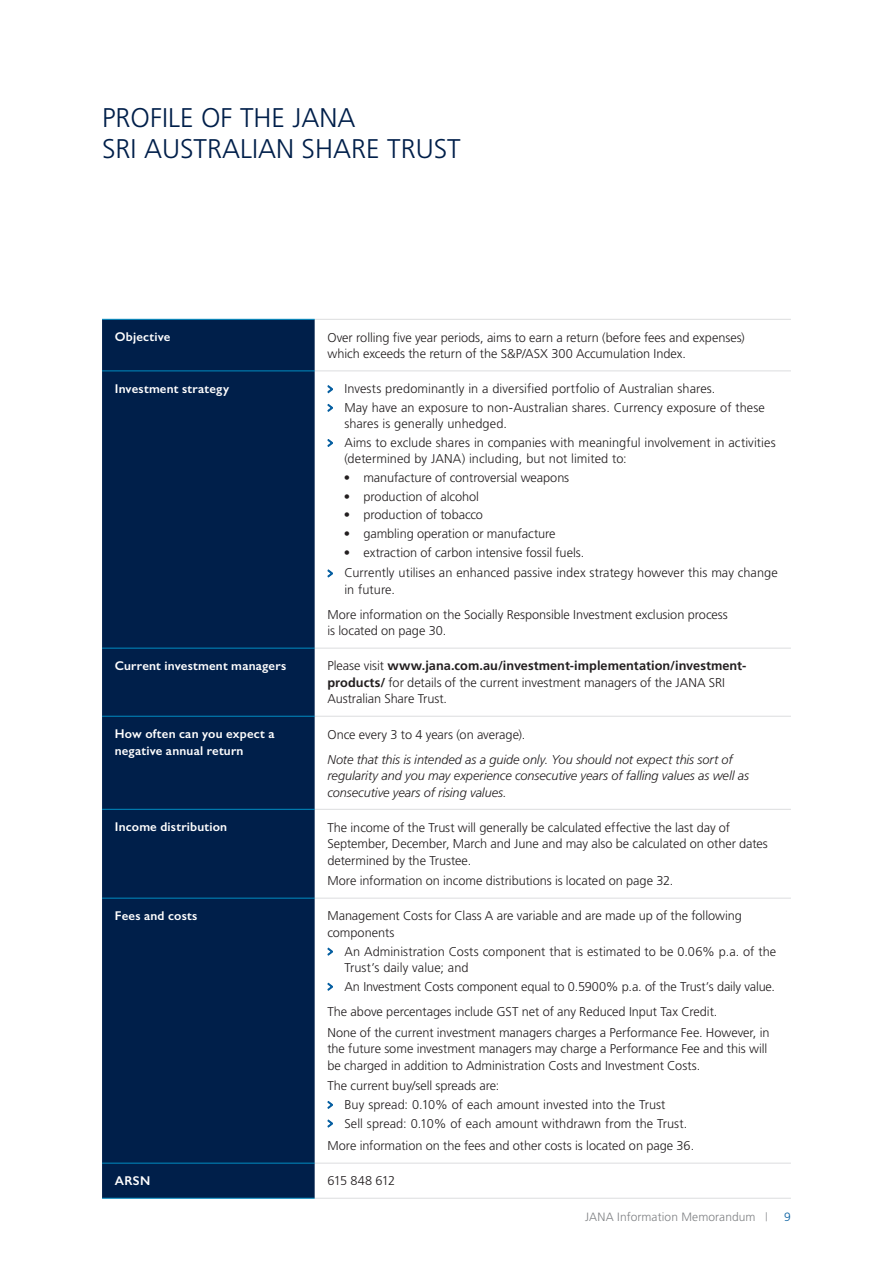
<style>
.page{position:relative;width:893px;height:1263px;background:#fff}
.page>*{position:absolute;margin:0;border:0;box-sizing:border-box;transform-origin:0 0}
.t1{font:300 27px/31.5px "Frutiger LT Pro";color:#001f4a}
.t2{font:300 12.75px/16.5px "Frutiger LT Pro";letter-spacing:-.005em;color:#231f20}
.t3{font:italic 300 12.75px/16.5px "Frutiger";letter-spacing:-.005em;color:#231f20}
.t4{font:600 12.75px/16.5px "Gill Sans";letter-spacing:.015em;color:#fff}
.t5{font:300 12.75px "Frutiger LT Pro";letter-spacing:-.06em;color:#231f20}
.t6{font:300 12px "Frutiger LT Pro";letter-spacing:.005em;color:#808285}
.t7{font:300 12px "Frutiger LT Pro";color:#065fa1}
.s1{font-family:"Hoefler Text";font-weight:900;font-size:15.3px;color:#065fa1}
.s2{font-weight:700}
.s3{font-size:9px}
</style>
<div class="page">
<div style="left:102px;top:320px;width:213px;height:878px;background:#001f4a"></div>
<hr style="left:315px;top:319px;width:476px;height:1px;background:#dcdddf">
<hr style="left:315px;top:370px;width:476px;height:1px;background:#dcdddf">
<hr style="left:315px;top:648px;width:476px;height:1px;background:#dcdddf">
<hr style="left:315px;top:716px;width:476px;height:1px;background:#dcdddf">
<hr style="left:315px;top:809px;width:476px;height:1px;background:#dcdddf">
<hr style="left:315px;top:898px;width:476px;height:1px;background:#dcdddf">
<hr style="left:315px;top:1163px;width:476px;height:1px;background:#dcdddf">
<hr style="left:315px;top:1198px;width:476px;height:1px;background:#dcdddf">
<hr style="left:102px;top:319px;width:213px;height:1px;background:#008cc2">
<hr style="left:102px;top:370px;width:213px;height:1px;background:#008cc2">
<hr style="left:102px;top:648px;width:213px;height:1px;background:#008cc2">
<hr style="left:102px;top:716px;width:213px;height:1px;background:#008cc2">
<hr style="left:102px;top:809px;width:213px;height:1px;background:#008cc2">
<hr style="left:102px;top:898px;width:213px;height:1px;background:#008cc2">
<hr style="left:102px;top:1163px;width:213px;height:1px;background:#008cc2">
<hr style="left:102px;top:1198px;width:213px;height:1px;background:#008cc2">
<svg style="left:328px;top:385px;width:5px;height:8px"></svg>
<svg style="left:328px;top:404px;width:5px;height:8px"></svg>
<svg style="left:328px;top:439px;width:5px;height:8px"></svg>
<svg style="left:328px;top:570px;width:5px;height:7px"></svg>
<svg style="left:328px;top:948px;width:5px;height:7px"></svg>
<svg style="left:328px;top:983px;width:5px;height:7px"></svg>
<svg style="left:328px;top:1101px;width:5px;height:8px"></svg>
<svg style="left:328px;top:1120px;width:5px;height:7px"></svg>
<h1 class="t1" style="left:102px;top:102px;width:360px">PROFILE OF THE JANA<br>SRI AUSTRALIAN SHARE TRUST</h1>
<p class="t4" style="left:115px;top:329px;width:57px">Objective</p>
<p class="t2" style="left:327px;top:329px;width:419px">Over rolling five year periods, aims to earn a return (before fees and expenses) which exceeds the return of the S&amp;P/ASX 300 Accumulation Index.</p>
<p class="t4" style="left:115px;top:380px;width:116px">Investment strategy</p>
<p class="t2" style="left:327px;top:380px;width:439px;line-height:18.6px"><span class="s1">&gt;</span> Invests predominantly in a diversified portfolio of Australian shares.<br><span class="s1">&gt;</span> May have an exposure to non-Australian shares. Currency exposure of these</p>
<p class="t2" style="left:327px;top:415px;width:450px;line-height:18.6px;text-indent:17px">shares is generally unhedged.<br><span class="s1">&gt;</span> Aims to exclude shares in companies with meaningful involvement in activities</p>
<p class="t2" style="left:344px;top:451px;width:284px">(determined by JANA) including, but not limited to:</p>
<p class="t2" style="left:344px;top:469px;width:227px">• manufacture of controversial weapons</p>
<p class="t2" style="left:344px;top:488px;width:137px">• production of alcohol</p>
<p class="t2" style="left:344px;top:507px;width:141px">• production of tobacco</p>
<p class="t2" style="left:344px;top:525px;width:213px">• gambling operation or manufacture</p>
<p class="t2" style="left:327px;top:542px;width:452px;line-height:20.7px;text-indent:16px">• extraction of carbon intensive fossil fuels.<br><span class="s1">&gt;</span> Currently utilises an enhanced passive index strategy however this may change</p>
<p class="t2" style="left:327px;top:577px;width:402px;line-height:25px;text-indent:17px">in future.<br>More information on the Socially Responsible Investment exclusion process</p>
<p class="t2" style="left:327px;top:623px;width:120px">is located on page 30.</p>
<p class="t4" style="left:115px;top:657px;width:173px">Current investment managers</p>
<p class="t2" style="left:327px;top:658px;width:420px">Please visit <span class="s2">www.jana.com.au/investment-implementation/investment&shy;products/</span> for details of the current investment managers of the JANA SRI<br>Australian Share Trust.</p>
<p class="t4" style="left:115px;top:725px;width:161px">How often can you expect a negative annual return</p>
<p class="t2" style="left:327px;top:726px;width:199px">Once every 3 to 4 years (on average).</p>
<p class="t3" style="left:327px;top:751px;width:423px">Note that this is intended as a guide only. You should not expect this sort of regularity and you may experience consecutive years of falling values as well as consecutive years of rising values.</p>
<p class="t4" style="left:115px;top:819px;width:114px">Income distribution</p>
<p class="t2" style="left:327px;top:819px;width:442px">The income of the Trust will generally be calculated effective the last day of<br>September, December, March and June and may also be calculated on other dates determined by the Trustee.</p>
<p class="t2" style="left:327px;top:873px;width:347px">More information on income distributions is located on page 32.</p>
<p class="t4" style="left:115px;top:907px;width:84px">Fees and costs</p>
<p class="t2" style="left:327px;top:908px;width:416px">Management Costs for Class A are variable and are made up of the following components</p>
<p class="t2" style="left:344px;top:943px;width:433px;text-indent:-17px"><span class="s1">&gt;</span> An Administration Costs component that is estimated to be 0.06% p.a. of the<br>Trust’s daily value; and</p>
<p class="t2" style="left:327px;top:974px;width:449px;line-height:25px"><span class="s1">&gt;</span> An Investment Costs component equal to 0.5900% p.a. of the Trust’s daily value.<br>The above percentages include GST net of any Reduced Input Tax Credit.</p>
<p class="t2" style="left:327px;top:1024px;width:444px">None of the current investment managers charges a Performance Fee. However, in the future some investment managers may charge a Performance Fee and this will be charged in addition to Administration Costs and Investment Costs.</p>
<p class="t2" style="left:327px;top:1077px;width:361px;line-height:18.6px">The current buy/sell spreads are:<br><span class="s1">&gt;</span> Buy spread: 0.10% of each amount invested into the Trust<br><span class="s1">&gt;</span> Sell spread: 0.10% of each amount withdrawn from the Trust.</p>
<p class="t2" style="left:327px;top:1138px;width:368px">More information on the fees and other costs is located on page 36.</p>
<p class="t4" style="left:115px;top:1172px;width:37px">ARSN</p>
<p class="t5" style="left:327px;top:1173px;width:69px">615 848 612</p>
<p class="t6" style="left:585px;top:1210px;width:184px">JANA Information Memorandum <span class="s3">|</span></p>
<p class="t7" style="left:784px;top:1210px;width:8px">9</p>
</div>
